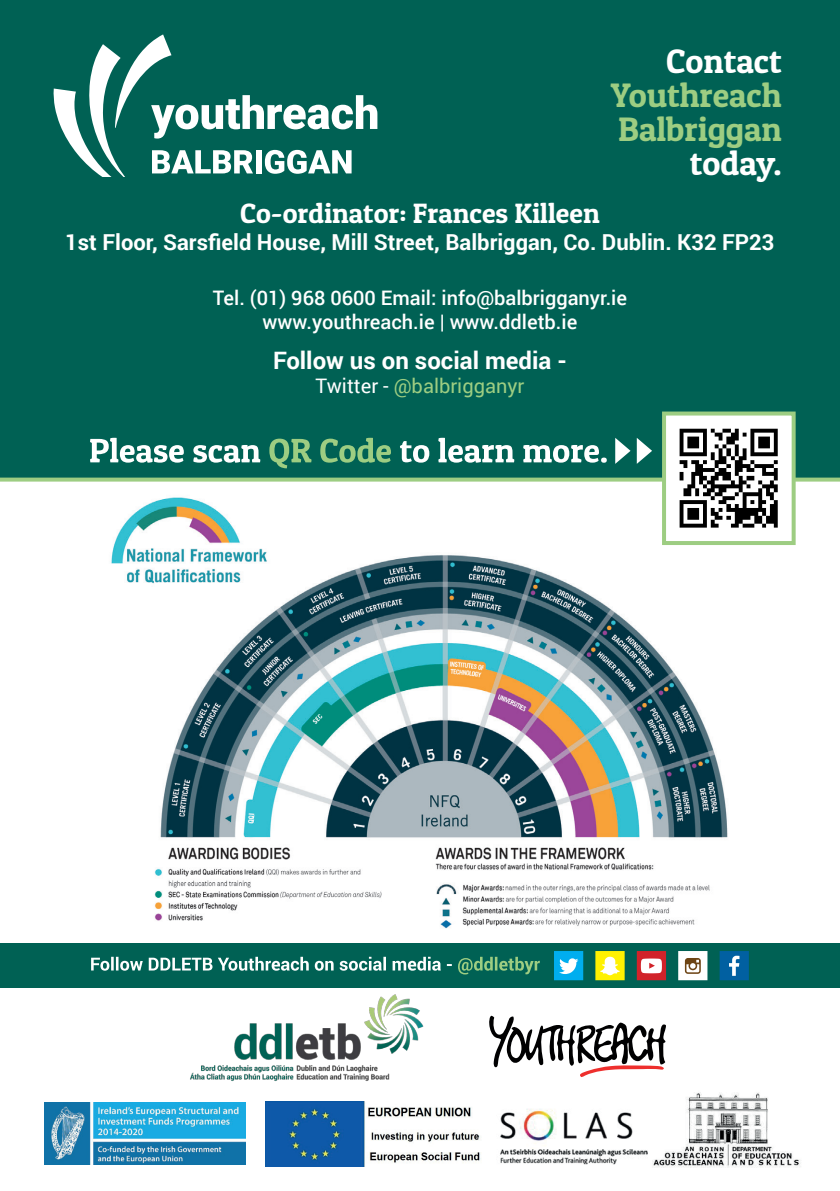
<style>
.page{position:relative;width:840px;height:1191px;background:#fff}
.page>*{position:absolute;margin:0;border:0;box-sizing:border-box;transform-origin:0 0}
.t1{font:34px "Patua One";color:#9dcd82}
.t2{font:34px "Patua One";color:#fff}
.t3{font:28px "Patua One";color:#fff}
.t4{font:700 24px "Roboto";color:#fff}
.t5{font:700 22px "Roboto";color:#fff}
.t6{font:500 20px "Roboto";color:#fff}
.t7{font:20px "Roboto";color:#9dcd82}
.s1{color:#fff}
</style>
<div class="page">
<div style="left:0;top:0;width:839px;height:481px;background:#006154"></div>
<img style="left:190px;top:994px;width:234px;height:87px">
<img style="left:111px;top:497px;width:617px;height:431px">
<img style="left:265px;top:1102px;width:216px;height:64px">
<img style="left:44px;top:1102px;width:202px;height:62px">
<img style="left:500px;top:1109px;width:147px;height:56px">
<img style="left:647px;top:1092px;width:154px;height:76px">
<svg style="left:489px;top:1015px;width:176px;height:62px"></svg>
<svg style="left:399px;top:438px;width:207px;height:25px"></svg>
<svg style="left:269px;top:438px;width:122px;height:30px;background:#3b8965"></svg>
<svg style="left:90px;top:438px;width:170px;height:24px"></svg>
<img style="left:666px;top:416px;width:124px;height:124px">
<div style="left:661px;top:411px;width:134px;height:134px;border:4px solid #9dcd82"></div>
<svg style="left:615px;top:438px;width:15px;height:26px"></svg>
<div style="left:0;top:943px;width:839px;height:45px;background:#006154"></div>
<svg style="left:636px;top:438px;width:15px;height:26px"></svg>
<svg style="left:636px;top:951px;width:29px;height:29px"></svg>
<svg style="left:554px;top:951px;width:29px;height:29px"></svg>
<svg style="left:595px;top:951px;width:29px;height:29px"></svg>
<svg style="left:719px;top:951px;width:29px;height:29px"></svg>
<svg style="left:678px;top:951px;width:29px;height:29px"></svg>
<svg style="left:458px;top:956px;width:81px;height:18px"></svg>
<svg style="left:91px;top:956px;width:360px;height:14px"></svg>
<svg style="left:54px;top:34px;width:323px;height:142px"></svg>
<p class="t2" style="left:665px;top:40px;width:117px">Contact</p>
<p class="t1" style="left:610px;top:74px;width:172px">Youthreach</p>
<p class="t1" style="left:618px;top:108px;width:165px">Balbriggan</p>
<p class="t2" style="left:689px;top:142px;width:93px">today.</p>
<p class="t3" style="left:240px;top:196px;width:361px">Co-ordinator: Frances Killeen</p>
<p class="t5" style="left:65px;top:226px;width:710px">1st Floor, Sarsfield House, Mill Street, Balbriggan, Co. Dublin. K32 FP23</p>
<p class="t6" style="left:213px;top:284px;width:415px">Tel. (01) 968 0600 Email: info@balbrigganyr.ie</p>
<p class="t6" style="left:262px;top:308px;width:316px">www.youthreach.ie | www.ddletb.ie</p>
<p class="t4" style="left:273px;top:343px;width:295px">Follow us on social media -</p>
<p class="t7" style="left:315px;top:372px;width:210px"><span class="s1">Twitter -</span> @balbrigganyr</p>
</div>
